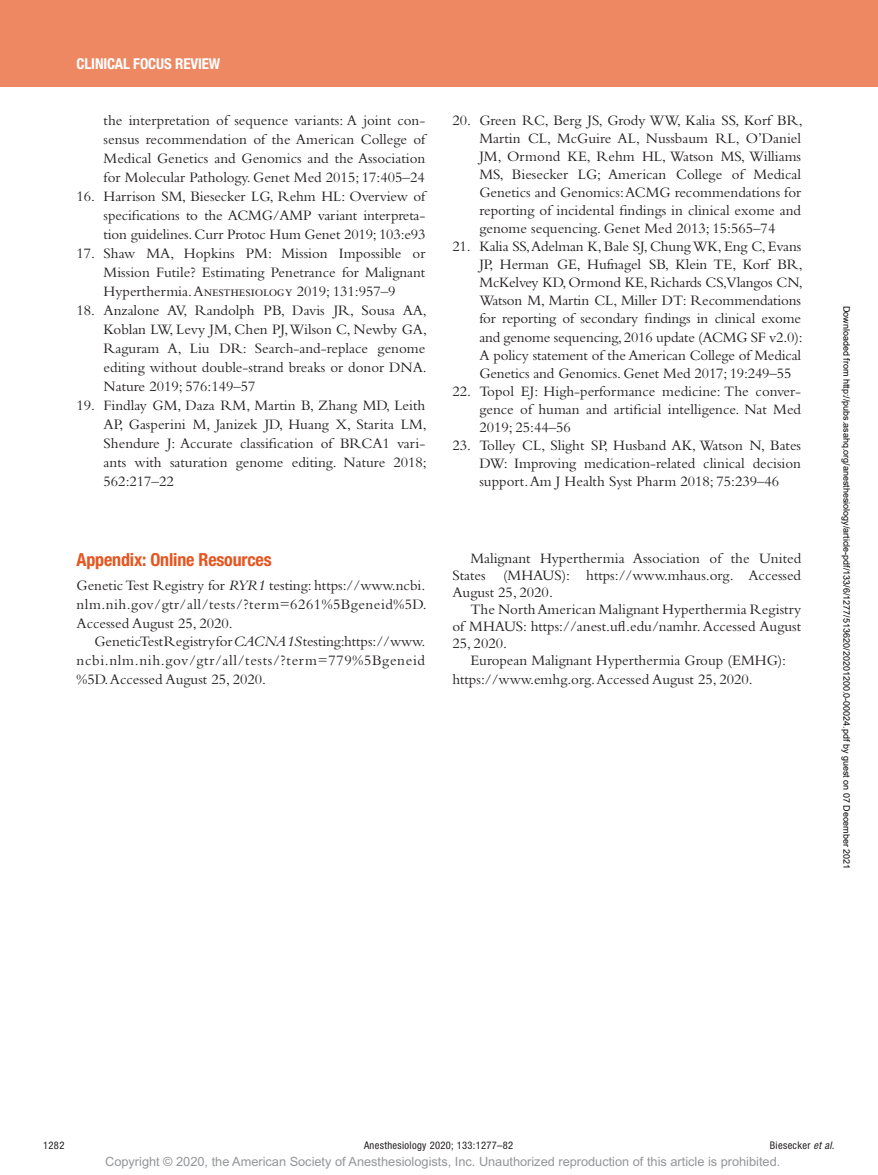
<style>
.page{position:relative;width:878px;height:1175px;background:#fff}
.page>*{position:absolute;margin:0;border:0;box-sizing:border-box;transform-origin:0 0}
.t1{font:700 condensed 18px "Helvetica Neue LT Std";letter-spacing:-.01em;color:#e6551f}
.t2{font:15px/18px "Bembo Std";color:#231f20;text-align:justify}
.t3{font:700 condensed 15px "Helvetica Neue LT Std";letter-spacing:-.01em;color:#fff}
.t4{font:12.75px "Arial MT Std";color:#939598}
.t5{font:condensed 10.5px "Helvetica Neue LT Std";letter-spacing:.03em;color:#231f20}
.t6{font:9px "Arial";color:#000}
.s1{font-style:italic}
</style>
<div class="page">
<div style="left:0;top:0;width:878px;height:86px;background:#ed8862"></div>
<p class="t3" style="left:77px;top:54px;width:145px">CLINICAL FOCUS REVIEW</p>
<p class="t2" style="left:104px;top:110px;width:323px;line-height:19px">the interpretation of sequence variants: A joint con&shy;sensus recommendation of the American College of Medical Genetics and Genomics and the Association for Molecular Pathology. Genet Med 2015; 17:405–24</p>
<p class="t2" style="left:104px;top:186px;width:323px;line-height:19px;text-indent:-27px">16. Harrison SM, Biesecker LG, Rehm HL: Overview of specifications to the ACMG/AMP variant interpreta&shy;tion guidelines. Curr Protoc Hum Genet 2019; 103:e93</p>
<p class="t2" style="left:104px;top:243px;width:323px;line-height:19px;text-indent:-27px">17. Shaw MA, Hopkins PM: Mission Impossible or Mission Futile? Estimating Penetrance for Malignant Hyperthermia. Anesthesiology 2019; 131:957–9</p>
<p class="t2" style="left:104px;top:300px;width:325px;line-height:19px;text-indent:-27px">18. Anzalone AV, Randolph PB, Davis JR, Sousa AA, Koblan LW, Levy JM, Chen PJ, Wilson C, Newby GA, Raguram A, Liu DR: Search-and-replace genome editing without double-strand breaks or donor DNA.<br>Nature 2019; 576:149–57</p>
<p class="t2" style="left:104px;top:395px;width:325px;line-height:19px;text-indent:-27px">19. Findlay GM, Daza RM, Martin B, Zhang MD, Leith AP, Gasperini M, Janizek JD, Huang X, Starita LM, Shendure J: Accurate classification of BRCA1 vari&shy;ants with saturation genome editing. Nature 2018; 562:217–22</p>
<p class="t2" style="left:479px;top:111px;width:325px;text-indent:-27px">20. Green RC, Berg JS, Grody WW, Kalia SS, Korf BR, Martin CL, McGuire AL, Nussbaum RL, O’Daniel JM, Ormond KE, Rehm HL, Watson MS, Williams MS, Biesecker LG; American College of Medical Genetics and Genomics: ACMG recommendations for reporting of incidental findings in clinical exome and genome sequencing. Genet Med 2013; 15:565–74</p>
<p class="t2" style="left:479px;top:237px;width:325px;text-indent:-27px">21. Kalia SS, Adelman K, Bale SJ, Chung WK, Eng C, Evans JP, Herman GE, Hufnagel SB, Klein TE, Korf BR, McKelvey KD, Ormond KE, Richards CS,Vlangos CN, Watson M, Martin CL, Miller DT: Recommendations for reporting of secondary findings in clinical exome and genome sequencing, 2016 update (ACMG SF v2.0):<br>A policy statement of the American College of Medical Genetics and Genomics. Genet Med 2017; 19:249–55</p>
<p class="t2" style="left:479px;top:382px;width:323px;text-indent:-27px">22. Topol EJ: High-performance medicine: The conver&shy;gence of human and artificial intelligence. Nat Med 2019; 25:44–56</p>
<p class="t2" style="left:479px;top:436px;width:323px;text-indent:-27px">23. Tolley CL, Slight SP, Husband AK, Watson N, Bates DW: Improving medication-related clinical decision support. Am J Health Syst Pharm 2018; 75:239–46</p>
<p class="t1" style="left:77px;top:548px;width:197px">Appendix: Online Resources</p>
<p class="t2" style="left:77px;top:576px;width:352px;line-height:18.6px">Genetic Test Registry for <span class="s1">RYR1</span> testing: https://www.ncbi. nlm.nih.gov/gtr/all/tests/?term=6261%5Bgeneid%5D.<br>Accessed August 25, 2020.</p>
<p class="t2" style="left:77px;top:632px;width:350px;line-height:18.6px;text-indent:18px">Genetic Test Registry for <span class="s1">CACNA1S</span> testing:https://www. ncbi.nlm.nih.gov/gtr/all/tests/?term=779%5Bgeneid %5D. Accessed August 25, 2020.</p>
<p class="t2" style="left:452px;top:549px;width:350px;line-height:17.1px;text-indent:18px">Malignant Hyperthermia Association of the United States (MHAUS): https://www.mhaus.org. Accessed August 25, 2020.</p>
<p class="t2" style="left:452px;top:600px;width:350px;line-height:17.1px;text-indent:18px">The North American Malignant Hyperthermia Registry of MHAUS: https://anest.ufl.edu/namhr. Accessed August 25, 2020.</p>
<p class="t2" style="left:452px;top:651px;width:335px;text-indent:18px">European Malignant Hyperthermia Group (EMHG): https://www.emhg.org. Accessed August 25, 2020.</p>
<p class="t6" style="left:850px;top:306px;width:565px;rotate:90deg">Downloaded from http://pubs.asahq.org/anesthesiology/article-pdf/133/6/1277/513620/20201200.0-00024.pdf by guest on 07 December 2021</p>
<p class="t5" style="left:43px;top:1139px;width:23px">1282</p>
<p class="t5" style="left:364px;top:1139px;width:151px">Anesthesiology 2020; 133:1277–82</p>
<p class="t5" style="left:769px;top:1139px;width:66px">Biesecker <span class="s1">et al.</span></p>
<p class="t4" style="left:105px;top:1154px;width:676px">Copyright © 2020, the American Society of Anesthesiologists, Inc. Unauthorized reproduction of this article is prohibited.</p>
</div>
